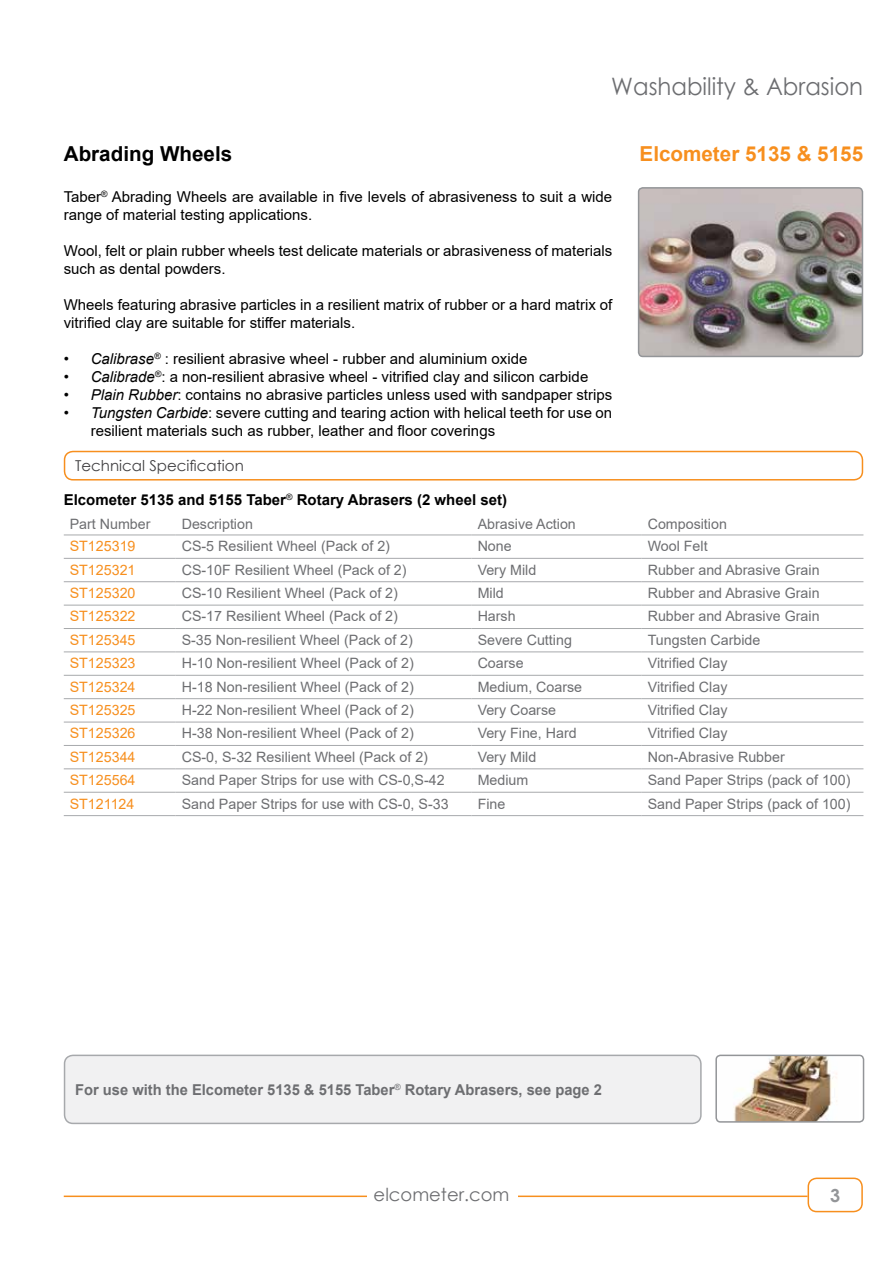
<style>
.page{position:relative;width:893px;height:1263px;background:#fff}
.page>*{position:absolute;margin:0;border:0;box-sizing:border-box;transform-origin:0 0}
.t1{font:24px "Century Gothic";color:#6d6e71;scale:.95 1}
.t2{font:700 20.7px "Arial";color:#f78f1e}
.t3{font:700 20.7px "Arial";color:#000}
.t4{font:18px "Century Gothic";color:#6d6e71}
.t5{font:700 18px "Century Gothic";color:#939598}
.t6{font:15px/18px "Arial";color:#000}
.t7{font:700 15px "Arial";color:#6d6e71}
.t8{font:700 15px "Arial";color:#000}
.t9{font:15px "Century Gothic";color:#414042}
.t10{font:14.25px "Arial";color:#6d6e71}
.t11{font:14.25px "Arial";color:#f78f1e}
.s1{font-style:italic}
</style>
<div class="page">
<div style="left:807px;top:1177px;width:56px;height:35px;border:2px solid #f78f1e;border-radius:9px"></div>
<hr style="left:64px;top:1195px;width:743px;height:2px;background:#f78f1e">
<div style="left:367px;top:1177px;width:150px;height:48px;background:#fff"></div>
<img style="left:641px;top:190px;width:219px;height:164px">
<div style="left:638px;top:187px;width:225px;height:170px;border:2px solid #939598;border-radius:4px"></div>
<div style="left:64px;top:451px;width:799px;height:29px;border:2px solid #f78f1e;border-radius:9px"></div>
<hr style="left:64px;top:535px;width:112px;height:1px;background:#a7a9ac">
<hr style="left:176px;top:535px;width:296px;height:1px;background:#a7a9ac">
<hr style="left:472px;top:535px;width:170px;height:1px;background:#a7a9ac">
<hr style="left:642px;top:535px;width:221px;height:1px;background:#a7a9ac">
<hr style="left:64px;top:558px;width:112px;height:1px;background:#a7a9ac">
<hr style="left:176px;top:558px;width:296px;height:1px;background:#a7a9ac">
<hr style="left:472px;top:558px;width:170px;height:1px;background:#a7a9ac">
<hr style="left:642px;top:558px;width:221px;height:1px;background:#a7a9ac">
<hr style="left:64px;top:581px;width:112px;height:1px;background:#a7a9ac">
<hr style="left:176px;top:581px;width:296px;height:1px;background:#a7a9ac">
<hr style="left:472px;top:581px;width:170px;height:1px;background:#a7a9ac">
<hr style="left:642px;top:581px;width:221px;height:1px;background:#a7a9ac">
<hr style="left:64px;top:605px;width:112px;height:1px;background:#a7a9ac">
<hr style="left:176px;top:605px;width:296px;height:1px;background:#a7a9ac">
<hr style="left:472px;top:605px;width:170px;height:1px;background:#a7a9ac">
<hr style="left:642px;top:605px;width:221px;height:1px;background:#a7a9ac">
<hr style="left:64px;top:628px;width:112px;height:1px;background:#a7a9ac">
<hr style="left:176px;top:628px;width:296px;height:1px;background:#a7a9ac">
<hr style="left:472px;top:628px;width:170px;height:1px;background:#a7a9ac">
<hr style="left:642px;top:628px;width:221px;height:1px;background:#a7a9ac">
<hr style="left:64px;top:652px;width:112px;height:1px;background:#a7a9ac">
<hr style="left:176px;top:652px;width:296px;height:1px;background:#a7a9ac">
<hr style="left:472px;top:652px;width:170px;height:1px;background:#a7a9ac">
<hr style="left:642px;top:652px;width:221px;height:1px;background:#a7a9ac">
<hr style="left:64px;top:675px;width:112px;height:1px;background:#a7a9ac">
<hr style="left:176px;top:675px;width:296px;height:1px;background:#a7a9ac">
<hr style="left:472px;top:675px;width:170px;height:1px;background:#a7a9ac">
<hr style="left:642px;top:675px;width:221px;height:1px;background:#a7a9ac">
<hr style="left:64px;top:698px;width:112px;height:1px;background:#a7a9ac">
<hr style="left:176px;top:698px;width:296px;height:1px;background:#a7a9ac">
<hr style="left:472px;top:698px;width:170px;height:1px;background:#a7a9ac">
<hr style="left:642px;top:698px;width:221px;height:1px;background:#a7a9ac">
<hr style="left:64px;top:722px;width:112px;height:1px;background:#a7a9ac">
<hr style="left:176px;top:722px;width:296px;height:1px;background:#a7a9ac">
<hr style="left:472px;top:722px;width:170px;height:1px;background:#a7a9ac">
<hr style="left:642px;top:722px;width:221px;height:1px;background:#a7a9ac">
<hr style="left:64px;top:745px;width:112px;height:1px;background:#a7a9ac">
<hr style="left:176px;top:745px;width:296px;height:1px;background:#a7a9ac">
<hr style="left:472px;top:745px;width:170px;height:1px;background:#a7a9ac">
<hr style="left:642px;top:745px;width:221px;height:1px;background:#a7a9ac">
<hr style="left:64px;top:768px;width:112px;height:1px;background:#a7a9ac">
<hr style="left:176px;top:768px;width:296px;height:1px;background:#a7a9ac">
<hr style="left:472px;top:768px;width:170px;height:1px;background:#a7a9ac">
<hr style="left:642px;top:768px;width:221px;height:1px;background:#a7a9ac">
<hr style="left:64px;top:792px;width:112px;height:1px;background:#a7a9ac">
<hr style="left:176px;top:792px;width:296px;height:1px;background:#a7a9ac">
<hr style="left:472px;top:792px;width:170px;height:1px;background:#a7a9ac">
<hr style="left:642px;top:792px;width:221px;height:1px;background:#a7a9ac">
<hr style="left:64px;top:815px;width:112px;height:1px;background:#a7a9ac">
<hr style="left:176px;top:815px;width:296px;height:1px;background:#a7a9ac">
<hr style="left:472px;top:815px;width:170px;height:1px;background:#a7a9ac">
<hr style="left:642px;top:815px;width:221px;height:1px;background:#a7a9ac">
<div style="left:65px;top:1055px;width:636px;height:68px;background:#f1f1f2;border-radius:9px"></div>
<div style="left:64px;top:1054px;width:638px;height:70px;border:2px solid #a7a9ac;border-radius:9px"></div>
<img style="left:734px;top:1057px;width:103px;height:63px">
<div style="left:715px;top:1054px;width:149px;height:69px;border:2px solid #939598;border-radius:4px"></div>
<h1 class="t1" style="left:611px;top:70px;width:267px">Washability &amp; Abrasion</h1>
<h2 class="t3" style="left:64px;top:139px;width:170px">Abrading Wheels</h2>
<h2 class="t2" style="left:640px;top:139px;width:225px">Elcometer 5135 &amp; 5155</h2>
<p class="t6" style="left:64px;top:188px;width:550px">Taber<sup>®</sup> Abrading Wheels are available in five levels of abrasiveness to suit a wide range of material testing applications.</p>
<p class="t6" style="left:64px;top:242px;width:550px">Wool, felt or plain rubber wheels test delicate materials or abrasiveness of materials such as dental powders.</p>
<p class="t6" style="left:64px;top:296px;width:550px">Wheels featuring abrasive particles in a resilient matrix of rubber or a hard matrix of vitrified clay are suitable for stiffer materials.</p>
<p class="t6" style="left:64px;top:350px;width:465px"><span class="s1">• Calibrase</span><sup>®</sup> : resilient abrasive wheel - rubber and aluminium oxide</p>
<p class="t6" style="left:64px;top:368px;width:526px"><span class="s1">• Calibrade</span><sup>®</sup>: a non-resilient abrasive wheel - vitrified clay and silicon carbide</p>
<p class="t6" style="left:64px;top:386px;width:550px"><span class="s1">• Plain Rubber</span>: contains no abrasive particles unless used with sandpaper strips</p>
<p class="t6" style="left:91px;top:404px;width:523px;text-indent:-27px"><span class="s1">• Tungsten Carbide</span>: severe cutting and tearing action with helical teeth for use on resilient materials such as rubber, leather and floor coverings</p>
<p class="t9" style="left:75px;top:455px;width:170px">Technical Specification</p>
<p class="t8" style="left:64px;top:490px;width:445px">Elcometer 5135 and 5155 Taber<sup>®</sup> Rotary Abrasers (2 wheel set)</p>
<p class="t10" style="left:70px;top:514px;width:82px">Part Number</p>
<p class="t10" style="left:182px;top:514px;width:73px">Description</p>
<p class="t10" style="left:478px;top:514px;width:100px">Abrasive Action</p>
<p class="t10" style="left:648px;top:514px;width:81px">Composition</p>
<p class="t11" style="left:70px;top:536px;width:67px">ST125319</p>
<p class="t10" style="left:182px;top:536px;width:210px">CS-5 Resilient Wheel (Pack of 2)</p>
<p class="t10" style="left:478px;top:536px;width:36px">None</p>
<p class="t10" style="left:648px;top:536px;width:61px">Wool Felt</p>
<p class="t11" style="left:70px;top:560px;width:67px">ST125321</p>
<p class="t10" style="left:182px;top:560px;width:226px">CS-10F Resilient Wheel (Pack of 2)</p>
<p class="t10" style="left:478px;top:560px;width:60px">Very Mild</p>
<p class="t10" style="left:648px;top:560px;width:173px">Rubber and Abrasive Grain</p>
<p class="t11" style="left:70px;top:583px;width:67px">ST125320</p>
<p class="t10" style="left:182px;top:583px;width:218px">CS-10 Resilient Wheel (Pack of 2)</p>
<p class="t10" style="left:478px;top:583px;width:28px">Mild</p>
<p class="t10" style="left:648px;top:583px;width:173px">Rubber and Abrasive Grain</p>
<p class="t11" style="left:70px;top:607px;width:67px">ST125322</p>
<p class="t10" style="left:182px;top:607px;width:218px">CS-17 Resilient Wheel (Pack of 2)</p>
<p class="t10" style="left:478px;top:607px;width:40px">Harsh</p>
<p class="t10" style="left:648px;top:607px;width:173px">Rubber and Abrasive Grain</p>
<p class="t11" style="left:70px;top:630px;width:67px">ST125345</p>
<p class="t10" style="left:182px;top:630px;width:233px">S-35 Non-resilient Wheel (Pack of 2)</p>
<p class="t10" style="left:478px;top:630px;width:96px">Severe Cutting</p>
<p class="t10" style="left:648px;top:630px;width:114px">Tungsten Carbide</p>
<p class="t11" style="left:70px;top:653px;width:67px">ST125323</p>
<p class="t10" style="left:182px;top:653px;width:234px">H-10 Non-resilient Wheel (Pack of 2)</p>
<p class="t10" style="left:478px;top:653px;width:47px">Coarse</p>
<p class="t10" style="left:648px;top:653px;width:81px">Vitrified Clay</p>
<p class="t11" style="left:70px;top:677px;width:67px">ST125324</p>
<p class="t10" style="left:182px;top:677px;width:234px">H-18 Non-resilient Wheel (Pack of 2)</p>
<p class="t10" style="left:478px;top:677px;width:106px">Medium, Coarse</p>
<p class="t10" style="left:648px;top:677px;width:81px">Vitrified Clay</p>
<p class="t11" style="left:70px;top:700px;width:67px">ST125325</p>
<p class="t10" style="left:182px;top:700px;width:234px">H-22 Non-resilient Wheel (Pack of 2)</p>
<p class="t10" style="left:478px;top:700px;width:80px">Very Coarse</p>
<p class="t10" style="left:648px;top:700px;width:81px">Vitrified Clay</p>
<p class="t11" style="left:70px;top:724px;width:67px">ST125326</p>
<p class="t10" style="left:182px;top:724px;width:234px">H-38 Non-resilient Wheel (Pack of 2)</p>
<p class="t10" style="left:478px;top:724px;width:100px">Very Fine, Hard</p>
<p class="t10" style="left:648px;top:724px;width:81px">Vitrified Clay</p>
<p class="t11" style="left:70px;top:747px;width:67px">ST125344</p>
<p class="t10" style="left:182px;top:747px;width:248px">CS-0, S-32 Resilient Wheel (Pack of 2)</p>
<p class="t10" style="left:478px;top:747px;width:60px">Very Mild</p>
<p class="t10" style="left:648px;top:747px;width:138px">Non-Abrasive Rubber</p>
<p class="t11" style="left:70px;top:770px;width:67px">ST125564</p>
<p class="t10" style="left:182px;top:770px;width:264px">Sand Paper Strips for use with CS-0,S-42</p>
<p class="t10" style="left:478px;top:770px;width:52px">Medium</p>
<p class="t10" style="left:648px;top:770px;width:204px">Sand Paper Strips (pack of 100)</p>
<p class="t11" style="left:70px;top:794px;width:66px">ST121124</p>
<p class="t10" style="left:182px;top:794px;width:268px">Sand Paper Strips for use with CS-0, S-33</p>
<p class="t10" style="left:478px;top:794px;width:29px">Fine</p>
<p class="t10" style="left:648px;top:794px;width:204px">Sand Paper Strips (pack of 100)</p>
<p class="t7" style="left:75px;top:1079px;width:528px">For use with the Elcometer 5135 &amp; 5155 Taber<sup>®</sup> Rotary Abrasers, see page 2</p>
<p class="t4" style="left:374px;top:1181px;width:137px">elcometer.com</p>
<p class="t5" style="left:830px;top:1181px;width:12px">3</p>
</div>
